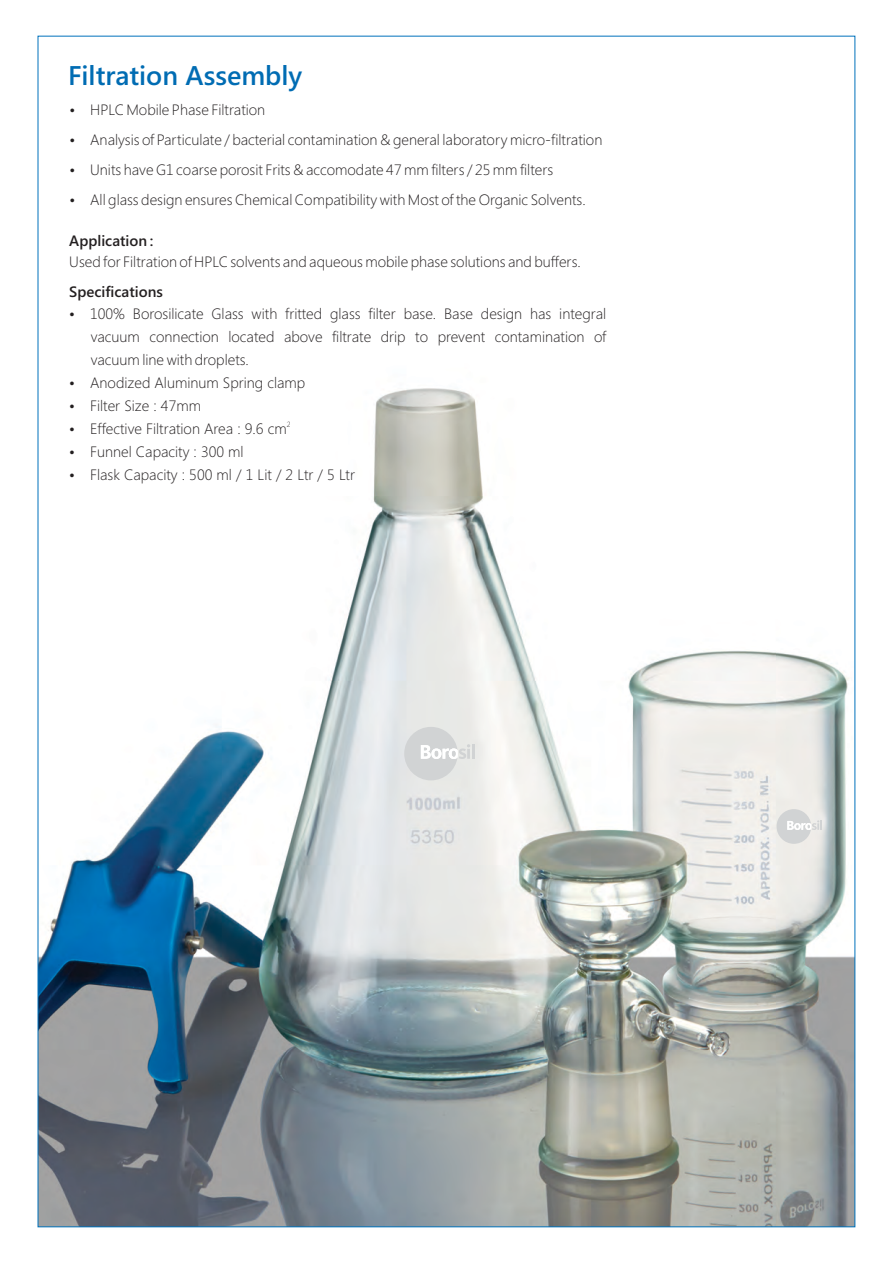
<style>
.page{position:relative;width:893px;height:1263px;background:#fff}
.page>*{position:absolute;margin:0;border:0;box-sizing:border-box;transform-origin:0 0}
.t1{font:600 27px "Segoe UI";color:#006cb3}
.t2{font:300 15px/23px "Segoe UI";color:#231f20}
.t3{font:600 15px "Segoe UI";color:#231f20}
.t4{font:300 7.5px "Segoe UI";color:#231f20}
</style>
<div class="page">
<img style="left:40px;top:388px;width:813px;height:837px">
<svg style="left:777px;top:809px;width:45px;height:35px;background:#dfdfde"></svg>
<svg style="left:404px;top:727px;width:70px;height:53px;background:#dcdedd"></svg>
<svg style="left:70px;top:405px;width:4px;height:3px"></svg>
<svg style="left:70px;top:428px;width:4px;height:3px"></svg>
<svg style="left:70px;top:451px;width:4px;height:3px"></svg>
<svg style="left:70px;top:474px;width:4px;height:3px"></svg>
<h1 class="t1" style="left:68px;top:65px;width:236px">Filtration Assembly</h1>
<p class="t2" style="left:90px;top:96px;width:514px;line-height:30px">HPLC Mobile Phase Filtration<br>Analysis of Particulate / bacterial contamination &amp; general laboratory micro-filtration Units have G1 coarse porosit Frits &amp; accomodate 47 mm filters / 25 mm filters<br>All glass design ensures Chemical Compatibility with Most of the Organic Solvents.</p>
<p class="t3" style="left:69px;top:235px;width:85px">Application :</p>
<p class="t2" style="left:69px;top:251px;width:513px">Used for Filtration of HPLC solvents and aqueous mobile phase solutions and buffers.</p>
<p class="t3" style="left:69px;top:286px;width:95px">Specifications</p>
<p class="t2" style="left:90px;top:304px;width:518px">100% Borosilicate Glass with fritted glass filter base. Base design has integral vacuum connection located above filtrate drip to prevent contamination of vacuum line with droplets.<br>Anodized Aluminum Spring clamp<br>Filter Size : 47mm</p>
<p class="t4" style="left:287px;top:421px;width:5px">2</p>
<p class="t2" style="left:90px;top:419px;width:266px">Effective Filtration Area : 9.6 cm<br>Funnel Capacity : 300 ml<br>Flask Capacity : 500 ml / 1 Lit / 2 Ltr / 5 Ltr</p>
</div>
